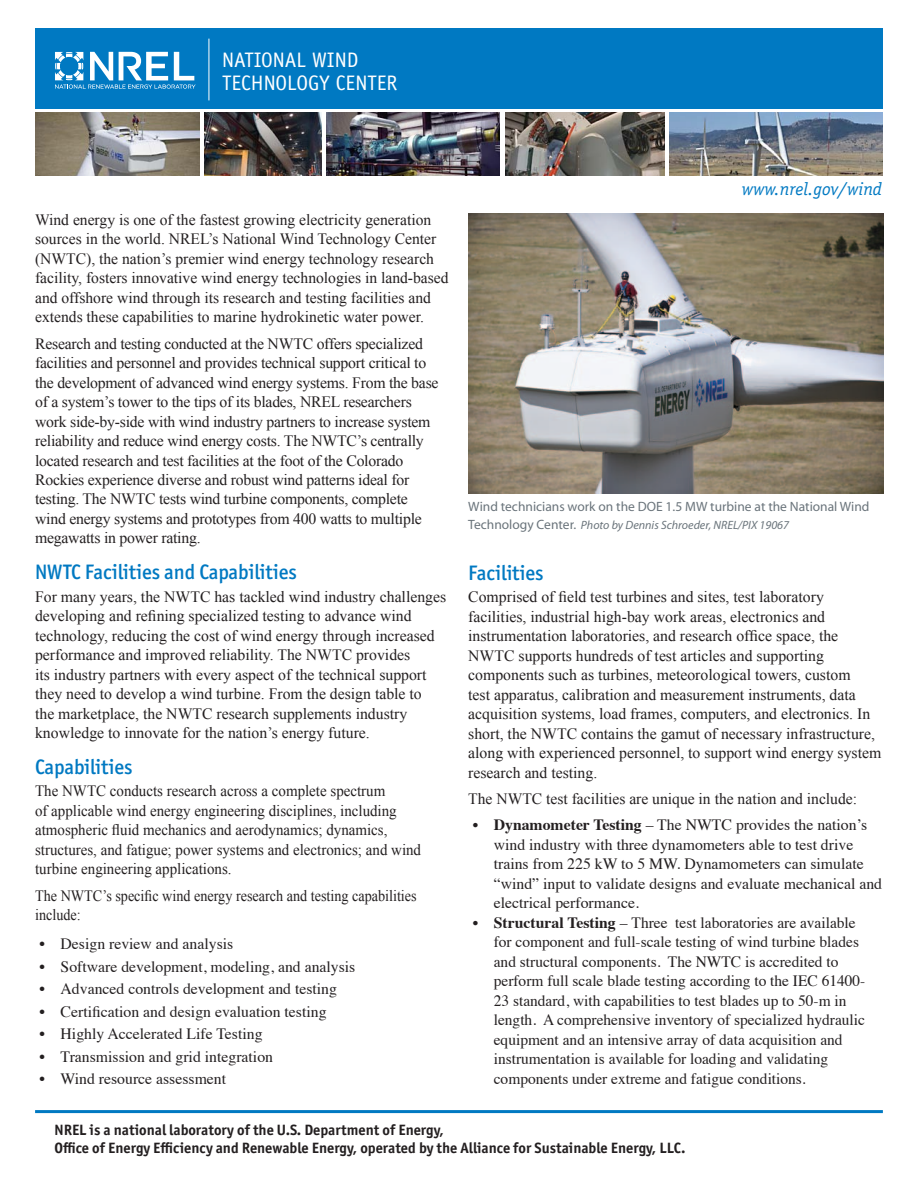
<style>
.page{position:relative;width:918px;height:1188px;background:#fff}
.page>*{position:absolute;margin:0;border:0;box-sizing:border-box;transform-origin:0 0}
.t1{font:500 21px "Officina Sans ITC Std";letter-spacing:-.005em;color:#0079c2}
.t2{font:21px/23.7px "Officina Sans Std";color:#fff}
.t3{font:italic 18px "Officina Serif Std";color:#0079c2}
.t4{font:15.75px/19.5px "Times New Roman";color:#231f20}
.t5{font:15.75px/19.5px "Times";color:#231f20}
.t6{font:15.75px/19.5px "Times New Roman";color:#231f20;scale:.95 1}
.t7{font:15.75px/19.5px "Times New Roman";color:#231f20;scale:.9 1}
.t8{font:700 15px/18px "Officina Sans ITC Std";color:#231f20}
.t9{font:13.5px "Myriad";color:#6a747b}
.t10{font:italic 12px "Myriad Pro";color:#6a747b}
.s1{font-family:"Myriad";font-style:normal;font-size:13.5px}
.s2{font-weight:700}
</style>
<div class="page">
<img style="left:670px;top:112px;width:213px;height:64px">
<img style="left:35px;top:112px;width:165px;height:64px">
<img style="left:205px;top:112px;width:117px;height:64px">
<img style="left:327px;top:112px;width:173px;height:64px">
<img style="left:505px;top:112px;width:159px;height:64px">
<div style="left:35px;top:28px;width:848px;height:81px;background:#0079c2"></div>
<svg style="left:55px;top:52px;width:141px;height:37px"></svg>
<hr style="left:208px;top:39px;width:1px;height:61px;background:#fff">
<hr style="left:35px;top:1110px;width:848px;height:3px;background:#0079c2">
<img style="left:469px;top:214px;width:414px;height:280px">
<h1 class="t2" style="left:222px;top:48px;width:177px">NATIONAL WIND<br>TECHNOLOGY CENTER</h1>
<p class="t4" style="left:35px;top:209px;width:415px">Wind energy is one of the fastest growing electricity generation sources in the world. NREL’s National Wind Technology Center (NWTC), the nation’s premier wind energy technology research facility, fosters innovative wind energy technologies in land-based and offshore wind through its research and testing facilities and extends these capabilities to marine hydrokinetic water power.</p>
<p class="t4" style="left:35px;top:333px;width:405px">Research and testing conducted at the NWTC offers specialized facilities and personnel and provides technical support critical to the development of advanced wind energy systems. From the base of a system’s tower to the tips of its blades, NREL researchers work side-by-side with wind industry partners to increase system reliability and reduce wind energy costs. The NWTC’s centrally located research and test facilities at the foot of the Colorado Rockies experience diverse and robust wind patterns ideal for testing. The NWTC tests wind turbine components, complete wind energy systems and prototypes from 400 watts to multiple megawatts in power rating.</p>
<h1 class="t1" style="left:35px;top:560px;width:263px">NWTC Facilities and Capabilities</h1>
<p class="t4" style="left:35px;top:586px;width:413px">For many years, the NWTC has tackled wind industry challenges developing and refining specialized testing to advance wind technology, reducing the cost of wind energy through increased performance and improved reliability. The NWTC provides<br>its industry partners with every aspect of the technical support they need to develop a wind turbine. From the design table to<br>the marketplace, the NWTC research supplements industry knowledge to innovate for the nation’s energy future.</p>
<h1 class="t1" style="left:35px;top:754px;width:99px">Capabilities</h1>
<p class="t6" style="left:35px;top:781px;width:408px">The NWTC conducts research across a complete spectrum<br>of applicable wind energy engineering disciplines, including atmospheric fluid mechanics and aerodynamics; dynamics, structures, and fatigue; power systems and electronics; and wind turbine engineering applications.</p>
<p class="t7" style="left:35px;top:885px;width:426px">The NWTC’s specific wind energy research and testing capabilities include:</p>
<p class="t5" style="left:40px;top:933px;width:195px">• Design review and analysis</p>
<p class="t5" style="left:40px;top:956px;width:317px">• Software development, modeling, and analysis</p>
<p class="t5" style="left:40px;top:978px;width:299px">• Advanced controls development and testing</p>
<p class="t5" style="left:40px;top:1001px;width:288px">• Certification and design evaluation testing</p>
<p class="t5" style="left:40px;top:1023px;width:224px">• Highly Accelerated Life Testing</p>
<p class="t5" style="left:40px;top:1046px;width:235px">• Transmission and grid integration</p>
<p class="t5" style="left:40px;top:1068px;width:188px">• Wind resource assessment</p>
<p class="t3" style="left:742px;top:179px;width:142px">www.nrel.gov/wind</p>
<p class="t9" style="left:468px;top:500px;width:403px">Wind technicians work on the DOE 1.5 MW turbine at the National Wind</p>
<p class="t10" style="left:468px;top:518px;width:322px"><span class="s1">Technology Center.</span> Photo by Dennis Schroeder, NREL/PIX 19067</p>
<h1 class="t1" style="left:468px;top:560px;width:77px">Facilities</h1>
<p class="t4" style="left:468px;top:587px;width:415px">Comprised of field test turbines and sites, test laboratory facilities, industrial high-bay work areas, electronics and instrumentation laboratories, and research office space, the NWTC supports hundreds of test articles and supporting components such as turbines, meteorological towers, custom<br>test apparatus, calibration and measurement instruments, data acquisition systems, load frames, computers, and electronics. In short, the NWTC contains the gamut of necessary infrastructure, along with experienced personnel, to support wind energy system research and testing.</p>
<p class="t4" style="left:468px;top:789px;width:390px">The NWTC test facilities are unique in the nation and include:</p>
<p class="t5" style="left:494px;top:814px;width:390px;text-indent:-21px"><span class="s2">• Dynamometer Testing</span> – The NWTC provides the nation’s wind industry with three dynamometers able to test drive trains from 225 kW to 5 MW. Dynamometers can simulate “wind” input to validate designs and evaluate mechanical and electrical performance.</p>
<p class="t5" style="left:494px;top:911px;width:373px;text-indent:-21px"><span class="s2">• Structural Testing</span> – Three test laboratories are available for component and full-scale testing of wind turbine blades and structural components. The NWTC is accredited to perform full scale blade testing according to the IEC 61400- 23 standard, with capabilities to test blades up to 50-m in length. A comprehensive inventory of specialized hydraulic equipment and an intensive array of data acquisition and instrumentation is available for loading and validating components under extreme and fatigue conditions.</p>
<p class="t8" style="left:55px;top:1121px;width:633px">NREL is a national laboratory of the U.S. Department of Energy,<br>Office of Energy Efficiency and Renewable Energy, operated by the Alliance for Sustainable Energy, LLC.</p>
</div>
